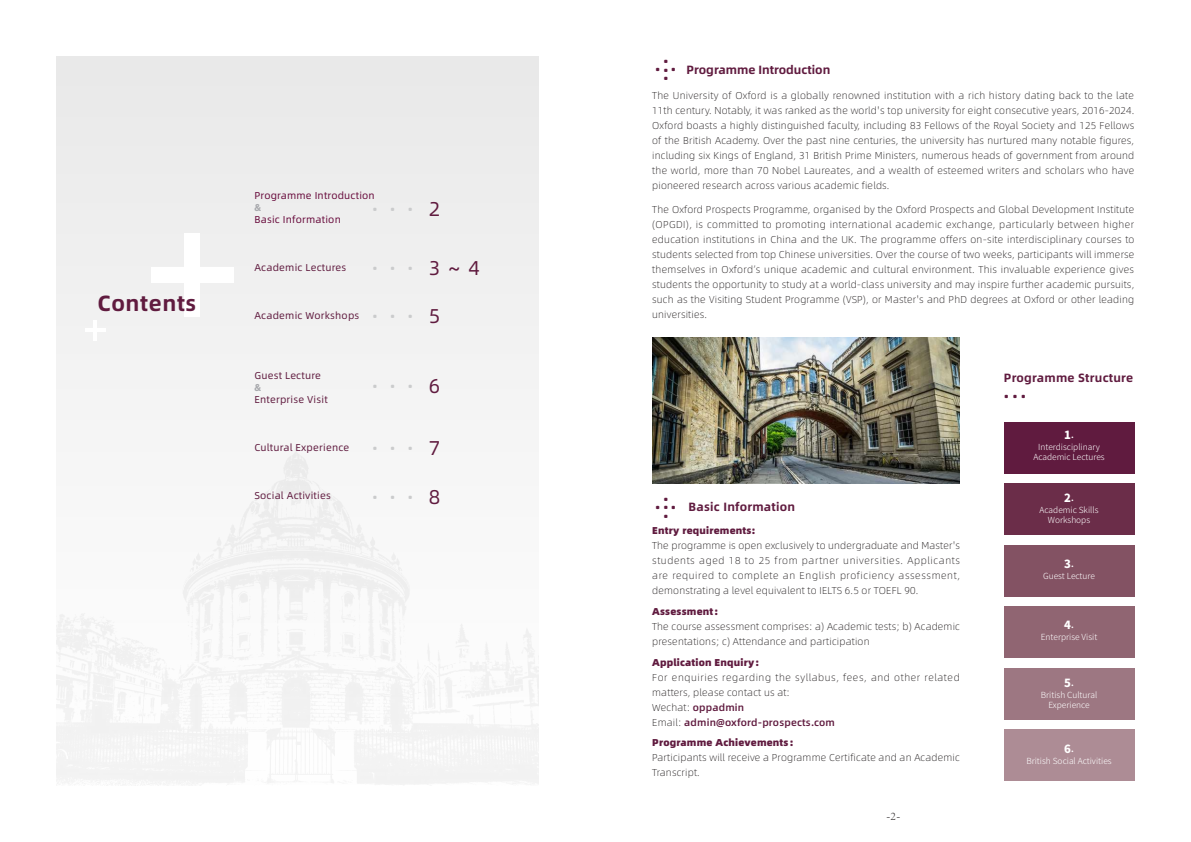
<style>
.page{position:relative;width:1191px;height:842px;background:#fff}
.page>*{position:absolute;margin:0;border:0;box-sizing:border-box;transform-origin:0 0}
.t1{font:700 22px "Alibaba Pu Hui Ti";letter-spacing:.03em;color:#601b3f}
.t2{font:500 20px "Alibaba Pu Hui Ti";color:#cacbcc}
.t3{font:20px "Alibaba Pu Hui Ti";color:#601b3f}
.t4{font:800 15px "Alibaba Pu Hui Ti";color:#601b3f}
.t5{font:700 12px "Alibaba Pu Hui Ti";letter-spacing:.02em;color:#601b3f}
.t6{font:700 12px "Alibaba Pu Hui Ti";color:#601b3f}
.t7{font:300 12px "Adobe Song Std";color:#231f20}
.t8{font:800 11.2px "Source Han Sans CN";color:#fff}
.t9{font:300 10px/15px "Alibaba Pu Hui Ti";letter-spacing:.02em;color:#231f20;text-align:justify}
.t10{font:300 10px/15px "Alibaba Pu Hui Ti";letter-spacing:.06em;color:#231f20}
.t11{font:10px "Alibaba Pu Hui Ti";letter-spacing:.02em;color:#601b3f}
.t12{font:800 10px "Alibaba Pu Hui Ti";letter-spacing:.02em;color:#601b3f}
.t13{font:10px "Alibaba Pu Hui Ti";letter-spacing:.02em;color:#680b3c}
.t14{font:700 10px "Alibaba Pu Hui Ti";color:#a8a9ad}
.t15{font:300 8.4px/10.1px "Source Han Sans CN";color:#fff;text-align:center}
.s1{font-weight:500;color:#601b3f}
.s2{font-weight:700;font-size:8.4px}
</style>
<div class="page">
<div style="left:57px;top:57px;width:482px;height:728px;background:#e9e9e9"></div>
<hr style="left:85px;top:329px;width:21px;height:3px;background:#fff">
<hr style="left:94px;top:320px;width:3px;height:21px;background:#fff">
<div style="left:151px;top:267px;width:82px;height:15px;background:#fff"></div>
<div style="left:184px;top:233px;width:16px;height:84px;background:#fff"></div>
<div style="left:57px;top:422px;width:482px;height:363px;background:#f7f7f7"></div>
<img style="left:652px;top:338px;width:308px;height:146px">
<div style="left:1004px;top:422px;width:130px;height:51px;background:#601b3f"></div>
<div style="left:1004px;top:545px;width:130px;height:51px;background:#835263"></div>
<div style="left:1004px;top:668px;width:130px;height:51px;background:#9d7782"></div>
<div style="left:1004px;top:483px;width:130px;height:52px;background:#6b2d49"></div>
<div style="left:1004px;top:606px;width:130px;height:52px;background:#906572"></div>
<div style="left:1004px;top:729px;width:130px;height:52px;background:#ad8c95"></div>
<h1 class="t1" style="left:97px;top:285px;width:100px">Contents</h1>
<p class="t13" style="left:254px;top:188px;width:122px">Programme Introduction</p>
<p class="t14" style="left:254px;top:200px;width:8px">&amp;</p>
<p class="t13" style="left:254px;top:212px;width:88px">Basic Information</p>
<h2 class="t2" style="left:372px;top:193px;width:44px">· · ·</h2>
<p class="t11" style="left:254px;top:260px;width:94px">Academic Lectures</p>
<h2 class="t2" style="left:372px;top:252px;width:44px">· · ·</h2>
<p class="t11" style="left:254px;top:308px;width:106px">Academic Workshops</p>
<h2 class="t2" style="left:372px;top:301px;width:44px">· · ·</h2>
<h2 class="t3" style="left:429px;top:193px;width:13px">2</h2>
<h2 class="t3" style="left:429px;top:253px;width:52px">3 ～ 4</h2>
<h2 class="t3" style="left:429px;top:301px;width:13px">5</h2>
<p class="t11" style="left:254px;top:368px;width:68px">Guest Lecture</p>
<p class="t14" style="left:254px;top:380px;width:8px">&amp;</p>
<p class="t11" style="left:254px;top:392px;width:75px">Enterprise Visit</p>
<p class="t11" style="left:254px;top:440px;width:96px">Cultural Experience</p>
<p class="t11" style="left:254px;top:488px;width:78px">Social Activities</p>
<h2 class="t2" style="left:372px;top:370px;width:44px">· · ·</h2>
<h2 class="t3" style="left:429px;top:371px;width:13px">6</h2>
<h2 class="t2" style="left:372px;top:432px;width:44px">· · ·</h2>
<h2 class="t2" style="left:372px;top:481px;width:44px">· · ·</h2>
<h2 class="t3" style="left:429px;top:433px;width:13px">7</h2>
<h2 class="t3" style="left:429px;top:481px;width:13px">8</h2>
<h3 class="t4" style="left:650px;top:81px;width:24px;rotate:-90deg">...</h3>
<h3 class="t4" style="left:655px;top:54px;width:22px">. .</h3>
<p class="t6" style="left:686px;top:61px;width:145px">Programme Introduction</p>
<p class="t9" style="left:652px;top:88px;width:483px">The University of Oxford is a globally renowned institution with a rich history dating back to the late 11th century. Notably, it was ranked as the world's top university for eight consecutive years, 2016-2024.<br>Oxford boasts a highly distinguished faculty, including 83 Fellows of the Royal Society and 125 Fellows of the British Academy. Over the past nine centuries, the university has nurtured many notable figures, including six Kings of England, 31 British Prime Ministers, numerous heads of government from around the world, more than 70 Nobel Laureates, and a wealth of esteemed writers and scholars who have pioneered research across various academic fields.</p>
<p class="t9" style="left:652px;top:201px;width:484px">The Oxford Prospects Programme, organised by the Oxford Prospects and Global Development Institute (OPGDI), is committed to promoting international academic exchange, particularly between higher education institutions in China and the UK. The programme offers on-site interdisciplinary courses to students selected from top Chinese universities. Over the course of two weeks, participants will immerse themselves in Oxford’s unique academic and cultural environment. This invaluable experience gives students the opportunity to study at a world-class university and may inspire further academic pursuits, such as the Visiting Student Programme (VSP), or Master's and PhD degrees at Oxford or other leading universities.</p>
<p class="t5" style="left:1003px;top:368px;width:131px">Programme Structure</p>
<h3 class="t4" style="left:1003px;top:380px;width:24px">...</h3>
<h3 class="t4" style="left:650px;top:519px;width:24px;rotate:-90deg">...</h3>
<h3 class="t4" style="left:655px;top:491px;width:22px">. .</h3>
<p class="t5" style="left:688px;top:498px;width:108px">Basic Information</p>
<p class="t12" style="left:652px;top:523px;width:105px">Entry requirements:</p>
<p class="t9" style="left:652px;top:538px;width:309px">The programme is open exclusively to undergraduate and Master's students aged 18 to 25 from partner universities. Applicants are required to complete an English proficiency assessment, demonstrating a level equivalent to IELTS 6.5 or TOEFL 90.</p>
<p class="t12" style="left:652px;top:603px;width:73px">Assessment：</p>
<p class="t9" style="left:652px;top:618px;width:309px">The course assessment comprises: a) Academic tests; b) Academic presentations; c) Attendance and participation</p>
<p class="t12" style="left:652px;top:654px;width:114px">Application Enquiry：</p>
<p class="t10" style="left:652px;top:669px;width:309px">For enquiries regarding the syllabus, fees, and other related matters, please contact us at:<br>Wechat: <span class="s1">oppadmin<br></span>Email: <span class="s1">admin@oxford-prospects.com</span></p>
<p class="t12" style="left:652px;top:735px;width:148px">Programme Achievements：</p>
<p class="t9" style="left:652px;top:750px;width:309px">Participants will receive a Programme Certificate and an Academic<br>Transcript.</p>
<p class="t7" style="left:886px;top:809px;width:16px">-2-</p>
<p class="t8" style="left:1064px;top:429px;width:11px">1<span class="s2">.</span></p>
<p class="t15" style="left:1033px;top:442px;width:73px">Interdisciplinary<br>Academic Lectures</p>
<p class="t8" style="left:1064px;top:491px;width:11px">2<span class="s2">.</span></p>
<p class="t15" style="left:1039px;top:505px;width:60px">Academic Skills<br>Workshops</p>
<p class="t8" style="left:1064px;top:558px;width:11px">3<span class="s2">.</span></p>
<p class="t15" style="left:1043px;top:571px;width:53px">Guest Lecture</p>
<p class="t8" style="left:1064px;top:619px;width:11px">4<span class="s2">.</span></p>
<p class="t15" style="left:1040px;top:632px;width:58px">Enterprise Visit</p>
<p class="t8" style="left:1064px;top:676px;width:11px">5<span class="s2">.</span></p>
<p class="t15" style="left:1040px;top:690px;width:58px">British Cultural<br>Experience</p>
<p class="t8" style="left:1064px;top:743px;width:11px">6<span class="s2">.</span></p>
<p class="t15" style="left:1026px;top:756px;width:87px">British Social Activities</p>
</div>
